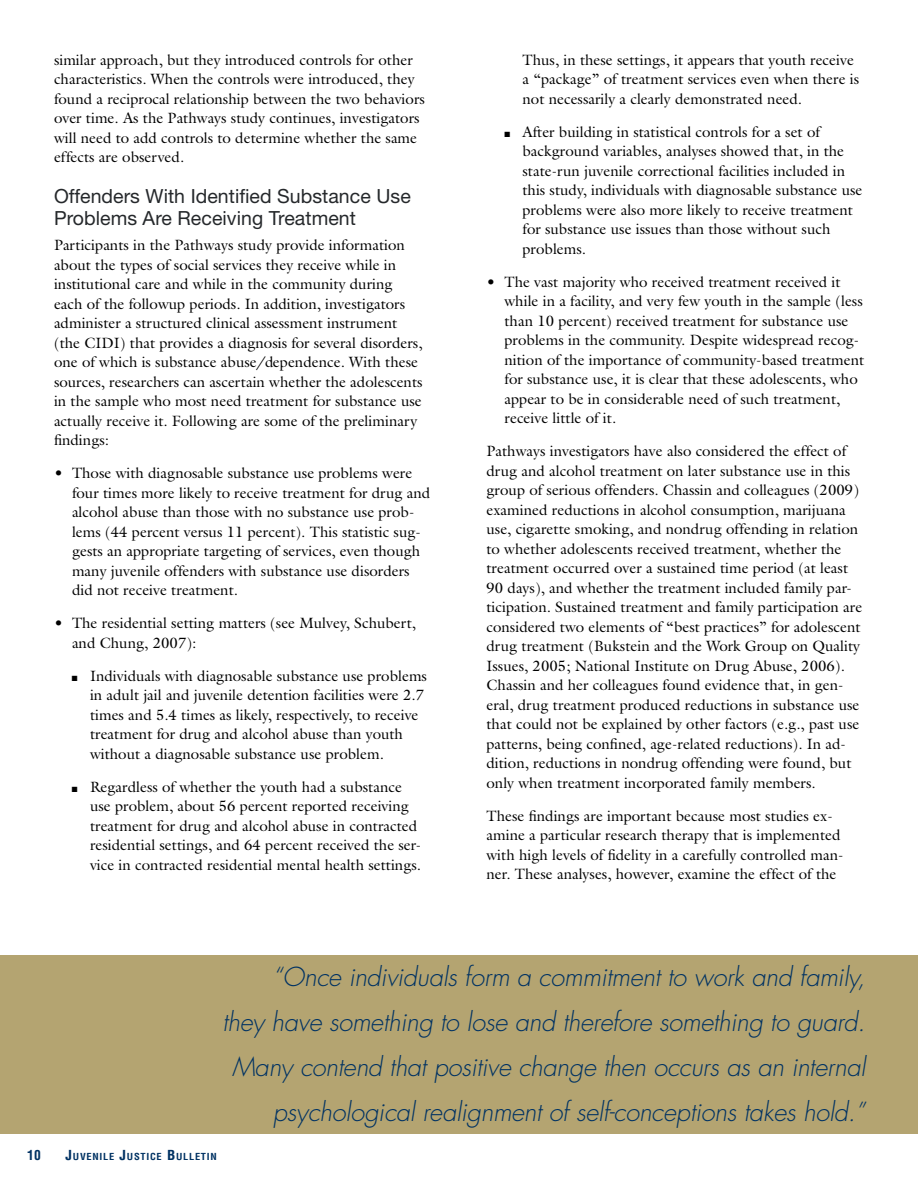
<style>
.page{position:relative;width:918px;height:1188px;background:#fff}
.page>*{position:absolute;margin:0;border:0;box-sizing:border-box;transform-origin:0 0}
.t1{font:italic 300 25.5px/45px "Futura Std";letter-spacing:-.01em;color:#003263;text-align:right}
.t2{font:19.5px/22.5px "Helvetica Neue LT Std";letter-spacing:.005em;color:#25282b}
.t3{font:15px/19.5px "Galliard Std";color:#000}
.t4{font:700 condensed 13.5px "Helvetica LT Std";color:#003263}
.t5{font:700 condensed 9.45px "Helvetica LT Std";letter-spacing:.07em;color:#003263;scale:1.1 1}
.s1{font-size:13.5px}
</style>
<div class="page">
<div style="left:0;top:955px;width:918px;height:179px;background:#b4a471"></div>
<p class="t3" style="left:54px;top:50px;width:372px">similar approach, but they introduced controls for other characteristics. When the controls were introduced, they found a reciprocal relationship between the two behaviors over time. As the Pathways study continues, investigators will need to add controls to determine whether the same effects are observed.</p>
<h3 class="t2" style="left:54px;top:184px;width:358px">Offenders With Identified Substance Use<br>Problems Are Receiving Treatment</h3>
<p class="t3" style="left:54px;top:235px;width:370px">Participants in the Pathways study provide information about the types of social services they receive while in institutional care and while in the community during each of the followup periods. In addition, investigators administer a structured clinical assessment instrument (the CIDI) that provides a diagnosis for several disorders, one of which is substance abuse/dependence. With these sources, researchers can ascertain whether the adolescents in the sample who most need treatment for substance use actually receive it. Following are some of the preliminary findings:</p>
<p class="t3" style="left:72px;top:463px;width:360px;text-indent:-18px">• Those with diagnosable substance use problems were four times more likely to receive treatment for drug and alcohol abuse than those with no substance use prob&shy;lems (44 percent versus 11 percent). This statistic sug&shy;gests an appropriate targeting of services, even though many juvenile offenders with substance use disorders did not receive treatment.</p>
<p class="t3" style="left:72px;top:613px;width:346px;text-indent:-18px">• The residential setting matters (see Mulvey, Schubert, and Chung, 2007):</p>
<p class="t3" style="left:90px;top:666px;width:339px;text-indent:-18px">■ Individuals with diagnosable substance use problems in adult jail and juvenile detention facilities were 2.7 times and 5.4 times as likely, respectively, to receive treatment for drug and alcohol abuse than youth without a diagnosable substance use problem.</p>
<p class="t3" style="left:90px;top:777px;width:333px;text-indent:-18px">■ Regardless of whether the youth had a substance use problem, about 56 percent reported receiving treatment for drug and alcohol abuse in contracted residential settings, and 64 percent received the ser&shy;vice in contracted residential mental health settings.</p>
<p class="t3" style="left:522px;top:50px;width:338px">Thus, in these settings, it appears that youth receive a “package” of treatment services even when there is not necessarily a clearly demonstrated need.</p>
<p class="t3" style="left:522px;top:122px;width:341px;text-indent:-18px">■ After building in statistical controls for a set of background variables, analyses showed that, in the state-run juvenile correctional facilities included in this study, individuals with diagnosable substance use problems were also more likely to receive treatment for substance use issues than those without such problems.</p>
<p class="t3" style="left:504px;top:272px;width:361px;text-indent:-18px">• The vast majority who received treatment received it while in a facility, and very few youth in the sample (less than 10 percent) received treatment for substance use problems in the community. Despite widespread recog&shy;nition of the importance of community-based treatment for substance use, it is clear that these adolescents, who appear to be in considerable need of such treatment, receive little of it.</p>
<p class="t3" style="left:486px;top:441px;width:377px">Pathways investigators have also considered the effect of drug and alcohol treatment on later substance use in this group of serious offenders. Chassin and colleagues (2009) examined reductions in alcohol consumption, marijuana use, cigarette smoking, and nondrug offending in relation to whether adolescents received treatment, whether the treatment occurred over a sustained time period (at least 90 days), and whether the treatment included family par&shy;ticipation. Sustained treatment and family participation are considered two elements of “best practices” for adolescent drug treatment (Bukstein and the Work Group on Quality Issues, 2005; National Institute on Drug Abuse, 2006).<br>Chassin and her colleagues found evidence that, in gen&shy;eral, drug treatment produced reductions in substance use that could not be explained by other factors (e.g., past use patterns, being confined, age-related reductions). In ad&shy;dition, reductions in nondrug offending were found, but only when treatment incorporated family members.</p>
<p class="t3" style="left:486px;top:806px;width:359px">These findings are important because most studies ex&shy;amine a particular research therapy that is implemented with high levels of fidelity in a carefully controlled man&shy;ner. These analyses, however, examine the effect of the</p>
<h2 class="t1" style="left:222px;top:955px;width:645px">“Once individuals form a commitment to work and family,<br>they have something to lose and therefore something to guard.<br>Many contend that positive change then occurs as an internal psychological realignment of self-conceptions takes hold.”</h2>
<p class="t4" style="left:27px;top:1147px;width:15px">10</p>
<p class="t5" style="left:66px;top:1151px;width:139px"><span class="s1">J</span>UVENILE <span class="s1">J</span>USTICE <span class="s1">B</span>ULLETIN</p>
</div>
